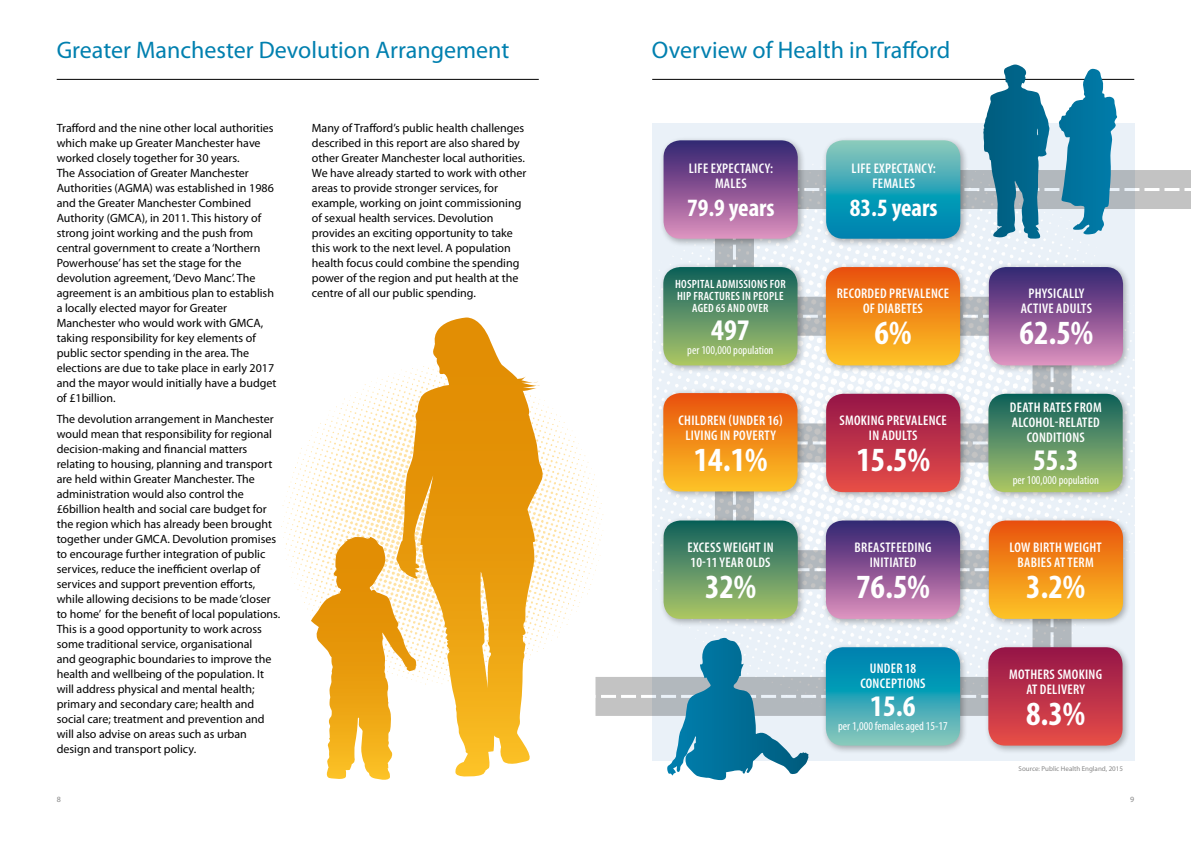
<style>
.page{position:relative;width:1191px;height:842px;background:#fff}
.page>*{position:absolute;margin:0;border:0;box-sizing:border-box;transform-origin:0 0}
.t1{font:700 condensed 34px "Myriad Pro";color:#fff}
.t2{font:700 condensed 30px "Myriad Pro";color:#fff}
.t3{font:700 condensed 25px "Myriad Pro";color:#fff}
.t4{font:24px "Myriad Pro";color:#0080af}
.t5{font:600 condensed 14px/15px "Myriad Pro";letter-spacing:.02em;color:#fff;text-align:center}
.t6{font:12px/15px "Myriad Pro";color:#000}
.t7{font:condensed 12px "Myriad Pro";color:#fff}
.t8{font:600 condensed 12px/12px "Myriad Pro";letter-spacing:.02em;color:#fff;text-align:center}
.t9{font:8px "Myriad Pro";color:#878787}
.t10{font:7px "Myriad Pro";color:#878787}
</style>
<div class="page">
<svg style="left:619px;top:186px;width:572px;height:513px"></svg>
<img style="left:281px;top:373px;width:338px;height:343px">
<hr style="left:57px;top:79px;width:482px;height:1px;background:#000">
<svg style="left:395px;top:317px;width:149px;height:460px"></svg>
<svg style="left:311px;top:536px;width:106px;height:244px"></svg>
<hr style="left:652px;top:79px;width:482px;height:1px;background:#000">
<div style="left:821px;top:643px;width:147px;height:111px;background:#000;opacity:.3"></div>
<svg style="left:826px;top:647px;width:134px;height:99px;background:#33a4b7"></svg>
<div style="left:821px;top:389px;width:147px;height:112px;background:#000;opacity:.3"></div>
<svg style="left:826px;top:394px;width:134px;height:98px;background:#bd344a"></svg>
<div style="left:821px;top:263px;width:147px;height:111px;background:#000;opacity:.3"></div>
<svg style="left:826px;top:267px;width:134px;height:98px;background:#f18c1c"></svg>
<div style="left:659px;top:263px;width:146px;height:111px;background:#000;opacity:.3"></div>
<svg style="left:663px;top:267px;width:134px;height:98px;background:#5f9465"></svg>
<div style="left:983px;top:643px;width:147px;height:111px;background:#000;opacity:.3"></div>
<svg style="left:988px;top:647px;width:134px;height:99px;background:#bd354b"></svg>
<div style="left:659px;top:389px;width:146px;height:111px;background:#000;opacity:.3"></div>
<svg style="left:663px;top:393px;width:134px;height:98px;background:#f18c1c"></svg>
<div style="left:984px;top:389px;width:146px;height:112px;background:#000;opacity:.3"></div>
<svg style="left:988px;top:394px;width:134px;height:98px;background:#609465"></svg>
<div style="left:659px;top:136px;width:147px;height:111px;background:#000;opacity:.3"></div>
<svg style="left:663px;top:140px;width:134px;height:99px;background:#8a5a97"></svg>
<div style="left:659px;top:516px;width:147px;height:111px;background:#000;opacity:.3"></div>
<svg style="left:663px;top:520px;width:134px;height:99px;background:#609466"></svg>
<div style="left:821px;top:516px;width:147px;height:111px;background:#000;opacity:.3"></div>
<svg style="left:826px;top:520px;width:134px;height:99px;background:#8a5a96"></svg>
<div style="left:984px;top:516px;width:147px;height:111px;background:#000;opacity:.3"></div>
<svg style="left:988px;top:520px;width:135px;height:99px;background:#f08e20"></svg>
<div style="left:984px;top:263px;width:147px;height:111px;background:#000;opacity:.3"></div>
<svg style="left:988px;top:267px;width:135px;height:98px;background:#8a5a97"></svg>
<div style="left:821px;top:136px;width:147px;height:111px;background:#000;opacity:.3"></div>
<svg style="left:826px;top:140px;width:134px;height:99px;background:#34a5b7"></svg>
<svg style="left:667px;top:638px;width:141px;height:142px;background:#7cb0c6"></svg>
<svg style="left:1058px;top:69px;width:60px;height:165px;background:#5aa3bf"></svg>
<svg style="left:983px;top:65px;width:66px;height:175px;background:#5393ac"></svg>
<h3 class="t4" style="left:57px;top:37px;width:454px">Greater Manchester Devolution Arrangement</h3>
<p class="t6" style="left:57px;top:121px;width:221px">Trafford and the nine other local authorities which make up Greater Manchester have worked closely together for 30 years.<br>The Association of Greater Manchester Authorities (AGMA) was established in 1986 and the Greater Manchester Combined Authority (GMCA), in 2011. This history of strong joint working and the push from central government to create a ‘Northern Powerhouse’ has set the stage for the devolution agreement, ‘Devo Manc’. The agreement is an ambitious plan to establish a locally elected mayor for Greater Manchester who would work with GMCA, taking responsibility for key elements of public sector spending in the area. The elections are due to take place in early 2017 and the mayor would initially have a budget of £1billion.</p>
<p class="t6" style="left:57px;top:412px;width:225px">The devolution arrangement in Manchester would mean that responsibility for regional decision-making and financial matters relating to housing, planning and transport are held within Greater Manchester. The administration would also control the £6billion health and social care budget for the region which has already been brought together under GMCA. Devolution promises to encourage further integration of public services, reduce the inefficient overlap of services and support prevention efforts, while allowing decisions to be made ‘closer to home’ for the benefit of local populations.<br>This is a good opportunity to work across some traditional service, organisational<br>and geographic boundaries to improve the health and wellbeing of the population. It will address physical and mental health; primary and secondary care; health and social care; treatment and prevention and will also advise on areas such as urban design and transport policy.</p>
<p class="t6" style="left:312px;top:121px;width:216px">Many of Trafford’s public health challenges described in this report are also shared by other Greater Manchester local authorities.<br>We have already started to work with other areas to provide stronger services, for example, working on joint commissioning of sexual health services. Devolution provides an exciting opportunity to take this work to the next level. A population health focus could combine the spending power of the region and put health at the centre of all our public spending.</p>
<h3 class="t4" style="left:652px;top:37px;width:300px">Overview of Health in Trafford</h3>
<p class="t5" style="left:689px;top:161px;width:86px">LIFE EXPECTANCY:<br>MALES</p>
<h3 class="t3" style="left:687px;top:194px;width:89px">79.9 years</h3>
<p class="t8" style="left:675px;top:278px;width:112px">HOSPITAL ADMISSIONS FOR<br>HIP FRACTURES IN PEOPLE<br>AGED 65 AND OVER</p>
<h2 class="t2" style="left:711px;top:313px;width:40px">497</h2>
<p class="t7" style="left:687px;top:343px;width:88px">per 100,000 population</p>
<p class="t5" style="left:678px;top:413px;width:106px">CHILDREN (UNDER 16)<br>LIVING IN POVERTY</p>
<h1 class="t1" style="left:694px;top:440px;width:75px">14.1%</h1>
<p class="t5" style="left:687px;top:540px;width:88px;text-align:left">EXCESS WEIGHT IN<br>10-11 YEAR OLDS</p>
<h1 class="t1" style="left:705px;top:568px;width:53px">32%</h1>
<p class="t5" style="left:851px;top:161px;width:86px">LIFE EXPECTANCY:<br>FEMALES</p>
<h3 class="t3" style="left:850px;top:194px;width:89px">83.5 years</h3>
<p class="t5" style="left:837px;top:287px;width:114px">RECORDED PREVALENCE<br>OF DIABETES</p>
<h1 class="t1" style="left:874px;top:314px;width:38px">6%</h1>
<p class="t5" style="left:839px;top:413px;width:109px">SMOKING PREVALENCE<br>IN ADULTS</p>
<h1 class="t1" style="left:856px;top:441px;width:75px">15.5%</h1>
<p class="t5" style="left:854px;top:540px;width:78px">BREASTFEEDING<br>INITIATED</p>
<h1 class="t1" style="left:856px;top:568px;width:75px">76.5%</h1>
<p class="t5" style="left:860px;top:661px;width:67px">UNDER 18<br>CONCEPTIONS</p>
<h2 class="t2" style="left:870px;top:689px;width:47px">15.6</h2>
<p class="t7" style="left:838px;top:720px;width:111px">per 1,000 females aged 15-17</p>
<p class="t5" style="left:1021px;top:287px;width:73px">PHYSICALLY<br>ACTIVE ADULTS</p>
<h1 class="t1" style="left:1019px;top:314px;width:75px">62.5%</h1>
<p class="t5" style="left:1010px;top:400px;width:93px">DEATH RATES FROM<br>ALCOHOL-RELATED<br>CONDITIONS</p>
<h2 class="t2" style="left:1033px;top:443px;width:47px">55.3</h2>
<p class="t7" style="left:1012px;top:474px;width:88px">per 100,000 population</p>
<p class="t5" style="left:1009px;top:540px;width:94px">LOW BIRTH WEIGHT<br>BABIES AT TERM</p>
<h1 class="t1" style="left:1026px;top:568px;width:61px">3.2%</h1>
<p class="t5" style="left:1009px;top:667px;width:94px">MOTHERS SMOKING<br>AT DELIVERY</p>
<h1 class="t1" style="left:1026px;top:695px;width:61px">8.3%</h1>
<p class="t10" style="left:1018px;top:765px;width:106px">Source: Public Health England, 2015</p>
<p class="t9" style="left:57px;top:795px;width:6px">8</p>
<p class="t9" style="left:1130px;top:795px;width:6px">9</p>
</div>
